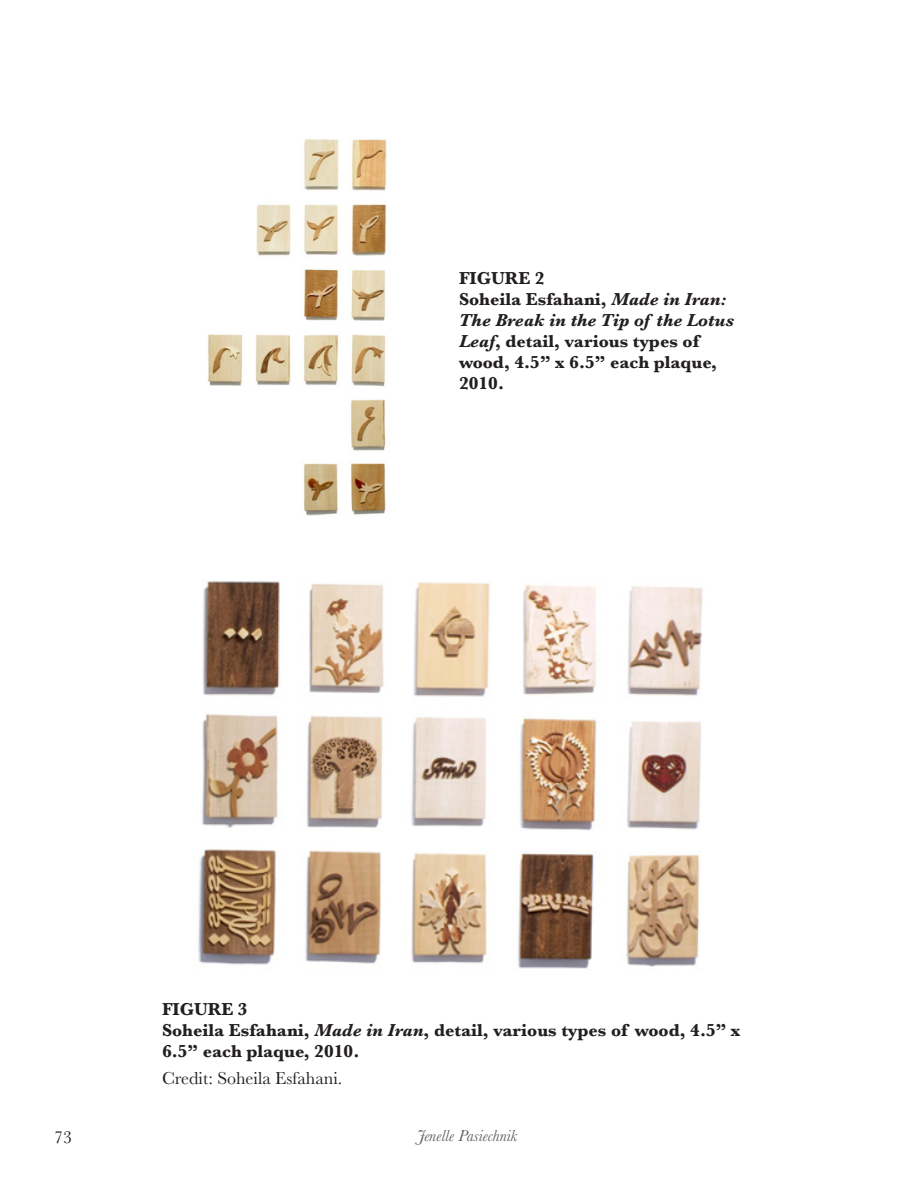
<style>
.page{position:relative;width:918px;height:1188px;background:#fff}
.page>*{position:absolute;margin:0;border:0;box-sizing:border-box;transform-origin:0 0}
.Main_Text_Paragraph{font:700 18px/21px "Baskerville";color:#231f20}
.Main_Text_Paragraph-2{font:18px "Baskerville";color:#231f20}
.t1{font:italic 16.5px "Baskerville";color:#636366}
.s1{font-style:italic}
</style>
<div class="page">
<img style="left:198px;top:581px;width:504px;height:388px">
<img style="left:208px;top:139px;width:179px;height:377px">
<p class="Main_Text_Paragraph" style="left:459px;top:268px;width:87px">FIGURE 2</p>
<p class="Main_Text_Paragraph" style="left:459px;top:289px;width:277px">Soheila Esfahani, <span class="s1">Made in Iran:<br>The Break in the Tip of the Lotus<br>Leaf</span>, detail, various types of wood, 4.5” x 6.5” each plaque,<br>2010.</p>
<p class="Main_Text_Paragraph" style="left:162px;top:999px;width:87px">FIGURE 3</p>
<p class="Main_Text_Paragraph" style="left:162px;top:1020px;width:580px">Soheila Esfahani, <span class="s1">Made in Iran</span>, detail, various types of wood, 4.5” x<br>6.5” each plaque, 2010.</p>
<p class="Main_Text_Paragraph-2" style="left:162px;top:1067px;width:182px">Credit: Soheila Esfahani.</p>
<p class="Main_Text_Paragraph-2" style="left:54px;top:1126px;width:19px">73</p>
<p class="t1" style="left:417px;top:1125px;width:101px">Jenelle Pasiechnik</p>
</div>
